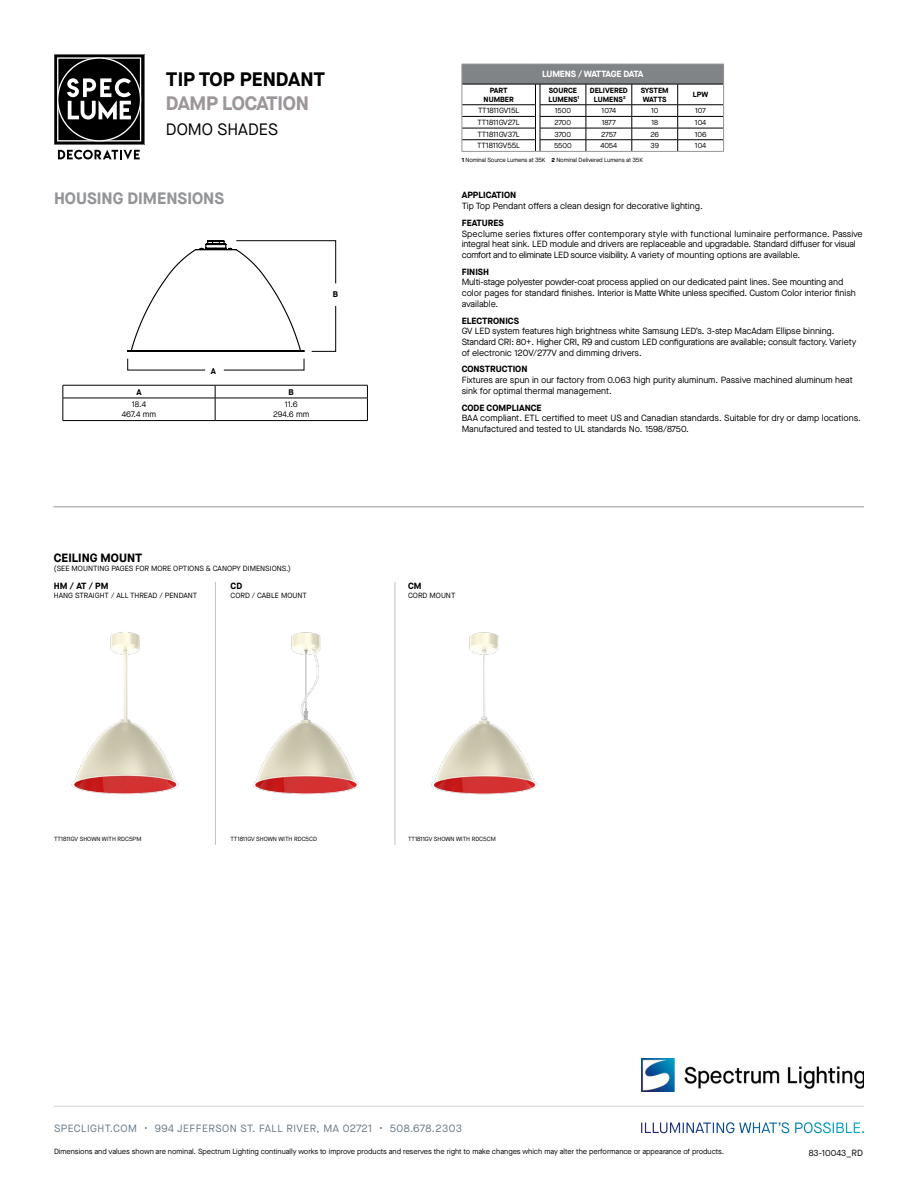
<style>
.page{position:relative;width:918px;height:1188px;background:#fff}
.page>*{position:absolute;margin:0;border:0;box-sizing:border-box;transform-origin:0 0}
.t1{font:700 19.5px "Maison Neue";color:#000}
.t2{font:700 19.5px "Maison Neue";letter-spacing:-.02em;color:#9c969a}
.t3{font:700 16.5px "Maison Neue";color:#939598}
.t4{font:16.5px "Maison Neue";color:#000}
.t5{font:700 12px "Maison Neue";color:#000}
.t6{font:10.5px "Maison Neue";letter-spacing:.045em;color:#667886}
.t7{font:9px/10.8px "Maison Neue";letter-spacing:-.01em;color:#000}
.t8{font:700 9px "Maison Neue";color:#000}
.t9{font:700 9px "Maison Neue";letter-spacing:-.04em;color:#fff}
.t10{font:8.25px/9.9px "Maison Neue";color:#000;text-align:center}
.t11{font:700 8.25px "Maison Neue";color:#000}
.t12{font:7.5px "Maison Neue";color:#000}
.t13{font:700 7.5px/9px "Maison Neue";color:#000;text-align:center}
.t14{font:700 7.5px/9px "Maison Neue";letter-spacing:-.02em;color:#000}
.t15{font:6px "Maison Neue";letter-spacing:-.015em;color:#000}
.s1{font-weight:700}
</style>
<div class="page">
<svg style="left:54px;top:54px;width:90px;height:106px"></svg>
<hr style="left:53px;top:506px;width:811px;height:1px;background:#939598">
<svg style="left:641px;top:1122px;width:203px;height:11px"></svg>
<hr style="left:54px;top:1106px;width:810px;height:1px;background:#cdd2d6">
<img style="left:641px;top:1058px;width:223px;height:34px">
<img style="left:252px;top:632px;width:108px;height:162px">
<img style="left:71px;top:632px;width:108px;height:162px">
<img style="left:431px;top:632px;width:107px;height:162px">
<hr style="left:63px;top:385px;width:152px;height:1px;background:#000">
<hr style="left:215px;top:385px;width:153px;height:1px;background:#000">
<hr style="left:63px;top:398px;width:152px;height:1px;background:#000">
<svg style="left:63px;top:385px;width:1px;height:35px"></svg>
<hr style="left:215px;top:398px;width:153px;height:1px;background:#000">
<svg style="left:215px;top:385px;width:1px;height:35px"></svg>
<svg style="left:367px;top:385px;width:1px;height:35px"></svg>
<hr style="left:63px;top:420px;width:152px;height:1px;background:#000">
<hr style="left:215px;top:420px;width:153px;height:1px;background:#000">
<svg style="left:223px;top:358px;width:81px;height:12px"></svg>
<svg style="left:127px;top:358px;width:79px;height:12px"></svg>
<svg style="left:127px;top:240px;width:209px;height:112px"></svg>
<hr style="left:215px;top:582px;width:1px;height:263px;background:#000">
<hr style="left:395px;top:582px;width:1px;height:263px;background:#000">
<div style="left:462px;top:64px;width:262px;height:20px;background:#808486"></div>
<hr style="left:462px;top:84px;width:73px;height:1px;background:#000">
<hr style="left:540px;top:84px;width:46px;height:1px;background:#000">
<hr style="left:586px;top:84px;width:46px;height:1px;background:#000">
<hr style="left:632px;top:84px;width:46px;height:1px;background:#000">
<hr style="left:678px;top:84px;width:45px;height:1px;background:#000">
<hr style="left:462px;top:104px;width:74px;height:1px;background:#000">
<hr style="left:540px;top:104px;width:46px;height:1px;background:#000">
<hr style="left:586px;top:104px;width:46px;height:1px;background:#000">
<hr style="left:632px;top:104px;width:46px;height:1px;background:#000">
<hr style="left:678px;top:104px;width:45px;height:1px;background:#000">
<hr style="left:462px;top:116px;width:74px;height:1px;background:#000">
<hr style="left:540px;top:116px;width:46px;height:1px;background:#000">
<hr style="left:586px;top:116px;width:46px;height:1px;background:#000">
<hr style="left:632px;top:116px;width:46px;height:1px;background:#000">
<hr style="left:678px;top:116px;width:45px;height:1px;background:#000">
<hr style="left:462px;top:128px;width:74px;height:1px;background:#000">
<hr style="left:540px;top:128px;width:46px;height:1px;background:#000">
<hr style="left:586px;top:128px;width:46px;height:1px;background:#000">
<hr style="left:632px;top:128px;width:46px;height:1px;background:#000">
<hr style="left:678px;top:128px;width:45px;height:1px;background:#000">
<hr style="left:462px;top:139px;width:74px;height:1px;background:#000">
<hr style="left:540px;top:139px;width:46px;height:1px;background:#000">
<hr style="left:586px;top:139px;width:46px;height:1px;background:#000">
<svg style="left:586px;top:84px;width:1px;height:67px"></svg>
<hr style="left:632px;top:139px;width:46px;height:1px;background:#000">
<svg style="left:632px;top:84px;width:1px;height:67px"></svg>
<hr style="left:678px;top:139px;width:45px;height:1px;background:#000">
<svg style="left:677px;top:84px;width:1px;height:67px"></svg>
<hr style="left:462px;top:151px;width:73px;height:1px;background:#939598">
<svg style="left:535px;top:84px;width:6px;height:68px"></svg>
<hr style="left:540px;top:151px;width:46px;height:1px;background:#939598">
<hr style="left:586px;top:151px;width:46px;height:1px;background:#939598">
<hr style="left:632px;top:151px;width:46px;height:1px;background:#939598">
<hr style="left:678px;top:151px;width:46px;height:1px;background:#939598">
<svg style="left:723px;top:65px;width:1px;height:86px"></svg>
<hr style="left:462px;top:64px;width:73px;height:1px;background:#939598">
<svg style="left:462px;top:83px;width:1px;height:68px"></svg>
<hr style="left:540px;top:64px;width:46px;height:1px;background:#939598">
<hr style="left:586px;top:64px;width:46px;height:1px;background:#939598">
<hr style="left:632px;top:64px;width:46px;height:1px;background:#939598">
<hr style="left:678px;top:64px;width:46px;height:1px;background:#939598">
<h1 class="t1" style="left:166px;top:66px;width:161px">TIP TOP PENDANT</h1>
<h1 class="t2" style="left:166px;top:90px;width:144px">DAMP LOCATION</h1>
<h2 class="t4" style="left:166px;top:118px;width:114px">DOMO SHADES</h2>
<h2 class="t3" style="left:54px;top:187px;width:172px">HOUSING DIMENSIONS</h2>
<p class="t11" style="left:333px;top:288px;width:7px">B</p>
<p class="t11" style="left:211px;top:365px;width:7px">A</p>
<p class="t11" style="left:136px;top:386px;width:7px">A</p>
<p class="t11" style="left:289px;top:386px;width:7px">B</p>
<p class="t10" style="left:122px;top:400px;width:36px">18.4<br>467.4 mm</p>
<p class="t10" style="left:273px;top:400px;width:38px">11.6<br>294.6 mm</p>
<h3 class="t5" style="left:54px;top:549px;width:90px">CEILING MOUNT</h3>
<p class="t12" style="left:54px;top:563px;width:238px">(SEE MOUNTING PAGES FOR MORE OPTIONS &amp; CANOPY DIMENSIONS.)</p>
<p class="t8" style="left:54px;top:580px;width:56px">HM / AT / PM</p>
<p class="t12" style="left:54px;top:591px;width:145px">HANG STRAIGHT / ALL THREAD / PENDANT</p>
<p class="t8" style="left:230px;top:579px;width:13px">CD</p>
<p class="t12" style="left:230px;top:590px;width:78px">CORD / CABLE MOUNT</p>
<p class="t9" style="left:542px;top:68px;width:103px">LUMENS / WATTAGE DATA</p>
<p class="t13" style="left:484px;top:85px;width:32px">PART<br>NUMBER</p>
<p class="t13" style="left:548px;top:85px;width:32px;text-align:left">SOURCE<br>LUMENS<sup>1</sup></p>
<p class="t13" style="left:590px;top:85px;width:40px">DELIVERED<br>LUMENS<sup>2</sup></p>
<p class="t14" style="left:641px;top:85px;width:29px">SYSTEM<br>WATTS</p>
<p class="t13" style="left:693px;top:90px;width:17px">LPW</p>
<p class="t12" style="left:478px;top:106px;width:43px">TT1811GV15L</p>
<p class="t12" style="left:555px;top:106px;width:18px">1500</p>
<p class="t12" style="left:602px;top:106px;width:16px">1074</p>
<p class="t12" style="left:651px;top:106px;width:9px">10</p>
<p class="t12" style="left:695px;top:106px;width:12px">107</p>
<p class="t12" style="left:478px;top:117px;width:44px">TT1811GV27L</p>
<p class="t12" style="left:555px;top:117px;width:18px">2700</p>
<p class="t12" style="left:602px;top:117px;width:16px">1877</p>
<p class="t12" style="left:651px;top:117px;width:8px">18</p>
<p class="t12" style="left:695px;top:117px;width:13px">104</p>
<p class="t12" style="left:478px;top:129px;width:44px">TT1811GV37L</p>
<p class="t12" style="left:555px;top:129px;width:18px">3700</p>
<p class="t12" style="left:601px;top:129px;width:17px">2757</p>
<p class="t12" style="left:651px;top:129px;width:10px">26</p>
<p class="t12" style="left:695px;top:129px;width:13px">106</p>
<p class="t12" style="left:477px;top:141px;width:44px">TT1811GV55L</p>
<p class="t12" style="left:554px;top:141px;width:19px">5500</p>
<p class="t12" style="left:600px;top:141px;width:18px">4054</p>
<p class="t12" style="left:651px;top:141px;width:10px">39</p>
<p class="t12" style="left:695px;top:141px;width:13px">104</p>
<p class="t15" style="left:462px;top:156px;width:183px"><span class="s1">1</span> Nominal Source Lumens at 35K <span class="s1">2</span> Nominal Delivered Lumens at 35K</p>
<p class="t8" style="left:462px;top:189px;width:56px">APPLICATION</p>
<p class="t7" style="left:462px;top:201px;width:243px">Tip Top Pendant offers a clean design for decorative lighting.</p>
<p class="t8" style="left:462px;top:216px;width:44px">FEATURES</p>
<p class="t7" style="left:462px;top:228px;width:402px">Speclume series fixtures offer contemporary style with functional luminaire performance. Passive integral heat sink. LED module and drivers are replaceable and upgradable. Standard diffuser for visual comfort and to eliminate LED source visibility. A variety of mounting options are available.</p>
<p class="t8" style="left:462px;top:265px;width:29px">FINISH</p>
<p class="t7" style="left:462px;top:277px;width:396px">Multi-stage polyester powder-coat process applied on our dedicated paint lines. See mounting and color pages for standard finishes. Interior is Matte White unless specified. Custom Color interior finish available.</p>
<p class="t8" style="left:462px;top:314px;width:59px">ELECTRONICS</p>
<p class="t7" style="left:462px;top:326px;width:396px">GV LED system features high brightness white Samsung LED’s. 3-step MacAdam Ellipse binning.<br>Standard CRI: 80+. Higher CRI, R9 and custom LED configurations are available; consult factory. Variety of electronic 120V/277V and dimming drivers.</p>
<p class="t8" style="left:462px;top:363px;width:67px">CONSTRUCTION</p>
<p class="t7" style="left:462px;top:375px;width:393px">Fixtures are spun in our factory from 0.063 high purity aluminum. Passive machined aluminum heat sink for optimal thermal management.</p>
<p class="t8" style="left:462px;top:401px;width:81px">CODE COMPLIANCE</p>
<p class="t7" style="left:462px;top:413px;width:401px">BAA compliant. ETL certified to meet US and Canadian standards. Suitable for dry or damp locations.<br>Manufactured and tested to UL standards No. 1598/8750.</p>
<p class="t8" style="left:408px;top:580px;width:15px">CM</p>
<p class="t12" style="left:408px;top:591px;width:49px">CORD MOUNT</p>
<p class="t15" style="left:54px;top:835px;width:89px">TT1811GV SHOWN WITH RDC5PM</p>
<p class="t15" style="left:230px;top:835px;width:88px">TT1811GV SHOWN WITH RDC5CD</p>
<p class="t15" style="left:408px;top:835px;width:89px">TT1811GV SHOWN WITH RDC5CM</p>
<p class="t6" style="left:54px;top:1121px;width:410px">SPECLIGHT.COM • 994 JEFFERSON ST. FALL RIVER, MA 02721 • 508.678.2303</p>
<p class="t12" style="left:54px;top:1146px;width:672px">Dimensions and values shown are nominal. Spectrum Lighting continually works to improve products and reserves the right to make changes which may alter the performance or appearance of products.</p>
<p class="t7" style="left:809px;top:1147px;width:56px">83-10043_RD</p>
</div>
